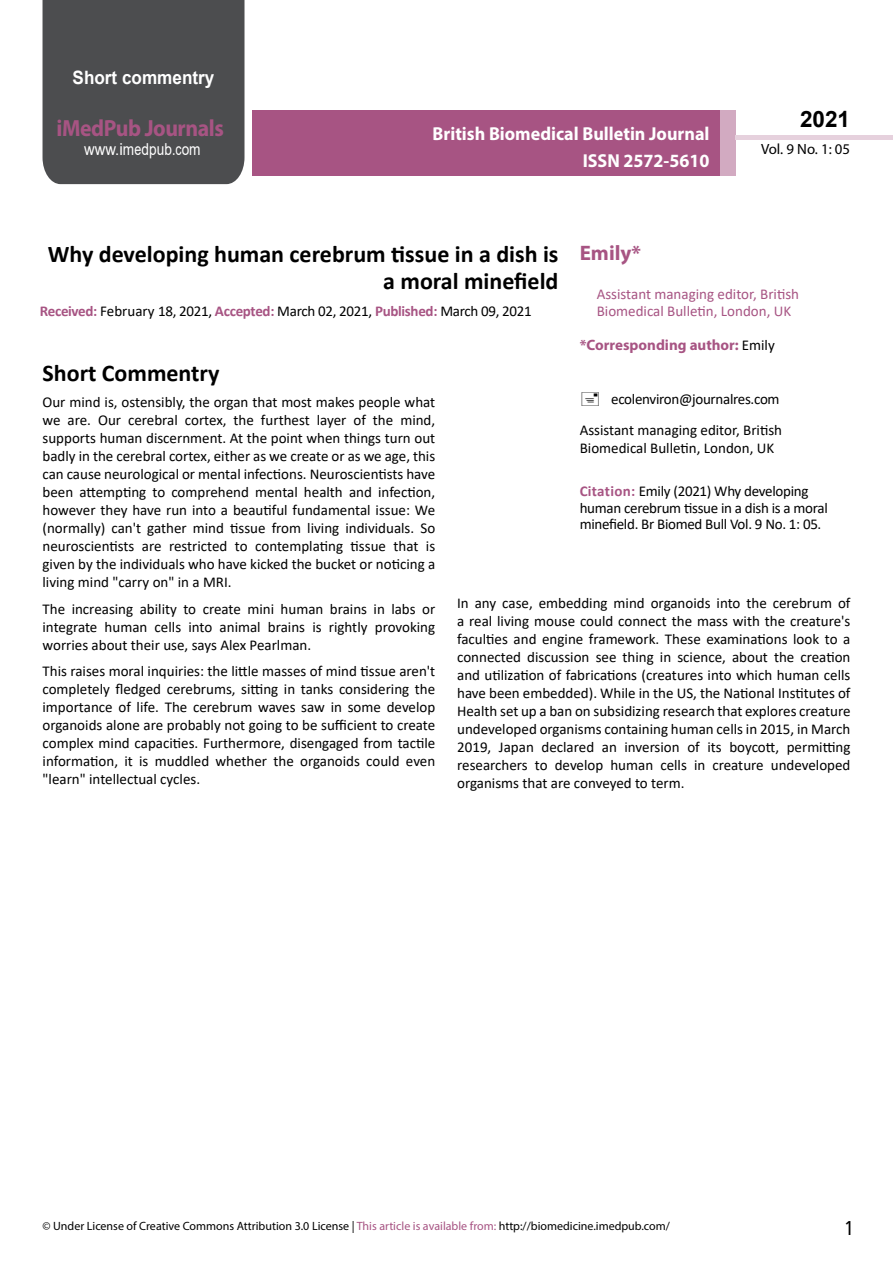
<style>
.page{position:relative;width:893px;height:1263px;background:#fff}
.page>*{position:absolute;margin:0;border:0;box-sizing:border-box;transform-origin:0 0}
.t1{font:25.5px "Tunga";color:#000}
.t2{font:700 24px/26.4px "Calibri";color:#000;text-align:right}
.t3{font:700 23.4px "Myriad Pro";letter-spacing:-.02em;color:#a75483;scale:.93 1}
.t4{font:700 22.5px "Arial";color:#000}
.t5{font:700 21px "Myriad Pro";color:#a75483}
.t6{font:700 18.75px/27.2px "Myriad Pro";color:#fff;text-align:right;scale:.96 1}
.t7{font:700 18.45px "Arial";color:#fff;scale:.93 1}
.t8{font:16.5px "Arial";letter-spacing:.005em;color:#fff;scale:.89 1}
.t9{font:15px/18px "Calibri";color:#000;text-align:justify}
.t10{font:15px/16.5px "Calibri";letter-spacing:-.02em;color:#000}
.t11{font:15px/17.4px "Calibri";color:#a75483}
.t12{font:700 15px "Myriad Pro";color:#a75483}
.t13{font:14.85px "Myriad Pro";color:#000}
.t14{font:12px "Myriad Pro";color:#000}
.s1{font-family:"Calibri"}
.s2{font-weight:700;color:#a75483}
.s3{font-family:"Calibri";font-weight:400;color:#000}
.s4{color:#a75483}
</style>
<div class="page">
<div style="left:252px;top:110px;width:469px;height:66px;background:#a75483"></div>
<div style="left:720px;top:110px;width:16px;height:66px;background:#d2aac1"></div>
<div style="left:43px;top:0;width:201px;height:184px;background:#4c4d4f"></div>
<div style="left:736px;top:135px;width:157px;height:5px;background:#e6d1dd"></div>
<p class="t7" style="left:73px;top:64px;width:154px">Short commentry</p>
<h3 class="t3" style="left:57px;top:113px;width:181px">iMedPub Journals</h3>
<p class="t8" style="left:84px;top:138px;width:132px">www.imedpub<span class="s1">.</span>com</p>
<p class="t6" style="left:433px;top:119px;width:290px">British Biomedical Bulletin Journal<br>ISSN 2572-5610</p>
<h3 class="t4" style="left:800px;top:104px;width:52px">2021</h3>
<p class="t13" style="left:761px;top:140px;width:91px">Vol. 9 No. 1: 05</p>
<h2 class="t2" style="left:48px;top:241px;width:512px">Why developing human cerebrum tissue in a dish is a moral minefield</h2>
<p class="t10" style="left:40px;top:302px;width:493px"><span class="s2">Received:</span> February 18, 2021, <span class="s2">Accepted:</span> March 02, 2021, <span class="s2">Published:</span> March 09, 2021</p>
<h3 class="t5" style="left:580px;top:239px;width:63px">Emily*</h3>
<p class="t11" style="left:597px;top:284px;width:204px">Assistant managing editor, British<br>Biomedical Bulletin, London, UK</p>
<p class="t12" style="left:580px;top:336px;width:197px">*Corresponding author: <span class="s3">Emily</span></p>
<h2 class="t2" style="left:43px;top:359px;width:179px">Short Commentry</h2>
<p class="t9" style="left:42px;top:393px;width:394px">Our mind is, ostensibly, the organ that most makes people what we are. Our cerebral cortex, the furthest layer of the mind, supports human discernment. At the point when things turn out badly in the cerebral cortex, either as we create or as we age, this can cause neurological or mental infections. Neuroscientists have been attempting to comprehend mental health and infection, however they have run into a beautiful fundamental issue: We (normally) can't gather mind tissue from living individuals. So neuroscientists are restricted to contemplating tissue that is given by the individuals who have kicked the bucket or noticing a living mind "carry on" in a MRI.</p>
<p class="t9" style="left:43px;top:599px;width:394px">The increasing ability to create mini human brains in labs or integrate human cells into animal brains is rightly provoking worries about their use, says Alex Pearlman.</p>
<p class="t9" style="left:43px;top:662px;width:394px">This raises moral inquiries: the little masses of mind tissue aren't completely fledged cerebrums, sitting in tanks considering the importance of life. The cerebrum waves saw in some develop organoids alone are probably not going to be sufficient to create complex mind capacities. Furthermore, disengaged from tactile information, it is muddled whether the organoids could even "learn" intellectual cycles.</p>
<p class="t9" style="left:580px;top:383px;width:204px;line-height:30.8px;text-align:right">ecolenviron@journalres.com<br>Assistant managing editor, British</p>
<p class="t9" style="left:580px;top:438px;width:196px">Biomedical Bulletin, London, UK</p>
<p class="t10" style="left:580px;top:483px;width:250px"><span class="s2">Citation:</span> Emily (2021) Why developing human cerebrum tissue in a dish is a moral minefield. Br Biomed Bull Vol. 9 No. 1: 05.</p>
<p class="t9" style="left:457px;top:593px;width:395px">In any case, embedding mind organoids into the cerebrum of a real living mouse could connect the mass with the creature's faculties and engine framework. These examinations look to a connected discussion see thing in science, about the creation and utilization of fabrications (creatures into which human cells have been embedded). While in the US, the National Institutes of Health set up a ban on subsidizing research that explores creature undeveloped organisms containing human cells in 2015, in March 2019, Japan declared an inversion of its boycott, permitting researchers to develop human cells in creature undeveloped organisms that are conveyed to term.</p>
<p class="t14" style="left:43px;top:1218px;width:629px">© Under License of Creative Commons Attribution 3.0 License | <span class="s4">This article is available from:</span> http://biomedicine.imedpub.com/</p>
<h1 class="t1" style="left:845px;top:1211px;width:9px">1</h1>
</div>
